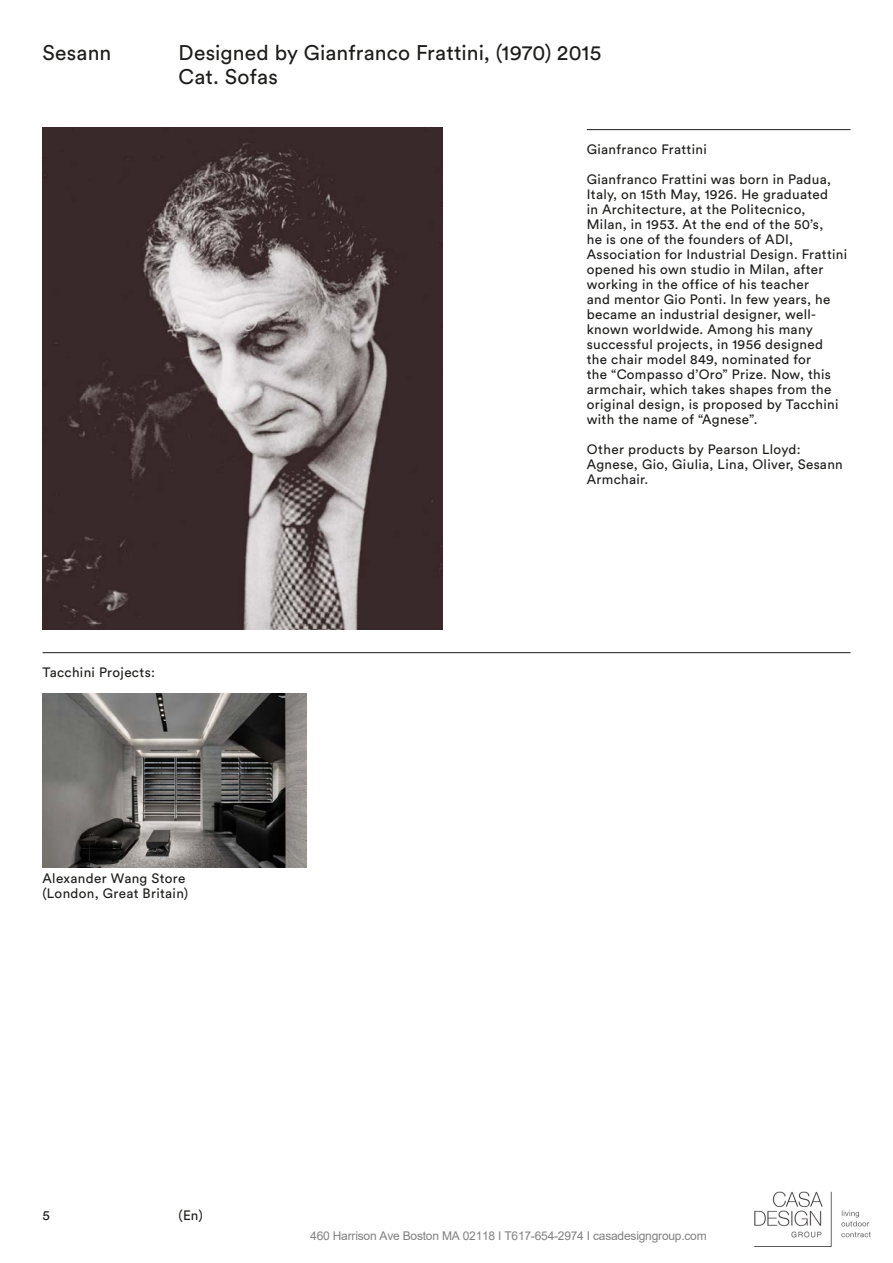
<style>
.page{position:relative;width:893px;height:1263px;background:#fff}
.page>*{position:absolute;margin:0;border:0;box-sizing:border-box;transform-origin:0 0}
.t1{font:21px/24px "Circular Std";letter-spacing:.01em;color:#1d1d1b}
.t2{font:13.5px/15px "Circular Std";letter-spacing:.025em;color:#1d1d1b}
.t3{font:12px "Arial";letter-spacing:-.015em;color:#808080}
</style>
<div class="page">
<hr style="left:587px;top:129px;width:263px;height:1px;background:#1d1d1b">
<img style="left:43px;top:128px;width:399px;height:501px">
<hr style="left:43px;top:652px;width:807px;height:1px;background:#1d1d1b">
<img style="left:43px;top:693px;width:263px;height:174px">
<img style="left:754px;top:1191px;width:116px;height:55px">
<h1 class="t1" style="left:43px;top:40px;width:70px">Sesann</h1>
<h1 class="t1" style="left:179px;top:40px;width:424px">Designed by Gianfranco Frattini, (1970) 2015<br>Cat. Sofas</h1>
<p class="t2" style="left:43px;top:664px;width:114px">Tacchini Projects:</p>
<p class="t2" style="left:43px;top:870px;width:147px">Alexander Wang Store (London, Great Britain)</p>
<p class="t2" style="left:587px;top:141px;width:122px">Gianfranco Frattini</p>
<p class="t2" style="left:587px;top:171px;width:262px">Gianfranco Frattini was born in Padua, Italy, on 15th May, 1926. He graduated<br>in Architecture, at the Politecnico, Milan, in 1953. At the end of the 50’s,<br>he is one of the founders of ADI, Association for Industrial Design. Frattini opened his own studio in Milan, after working in the office of his teacher<br>and mentor Gio Ponti. In few years, he became an industrial designer, well&shy;known worldwide. Among his many successful projects, in 1956 designed<br>the chair model 849, nominated for<br>the “Compasso d’Oro” Prize. Now, this armchair, which takes shapes from the original design, is proposed by Tacchini with the name of “Agnese”.</p>
<p class="t2" style="left:587px;top:441px;width:258px">Other products by Pearson Lloyd:<br>Agnese, Gio, Giulia, Lina, Oliver, Sesann<br>Armchair.</p>
<p class="t2" style="left:43px;top:1208px;width:9px">5</p>
<p class="t2" style="left:179px;top:1208px;width:26px">(En)</p>
<p class="t3" style="left:310px;top:1228px;width:398px">460 Harrison Ave Boston MA 02118 I T617-654-2974 I casadesigngroup.com</p>
</div>
